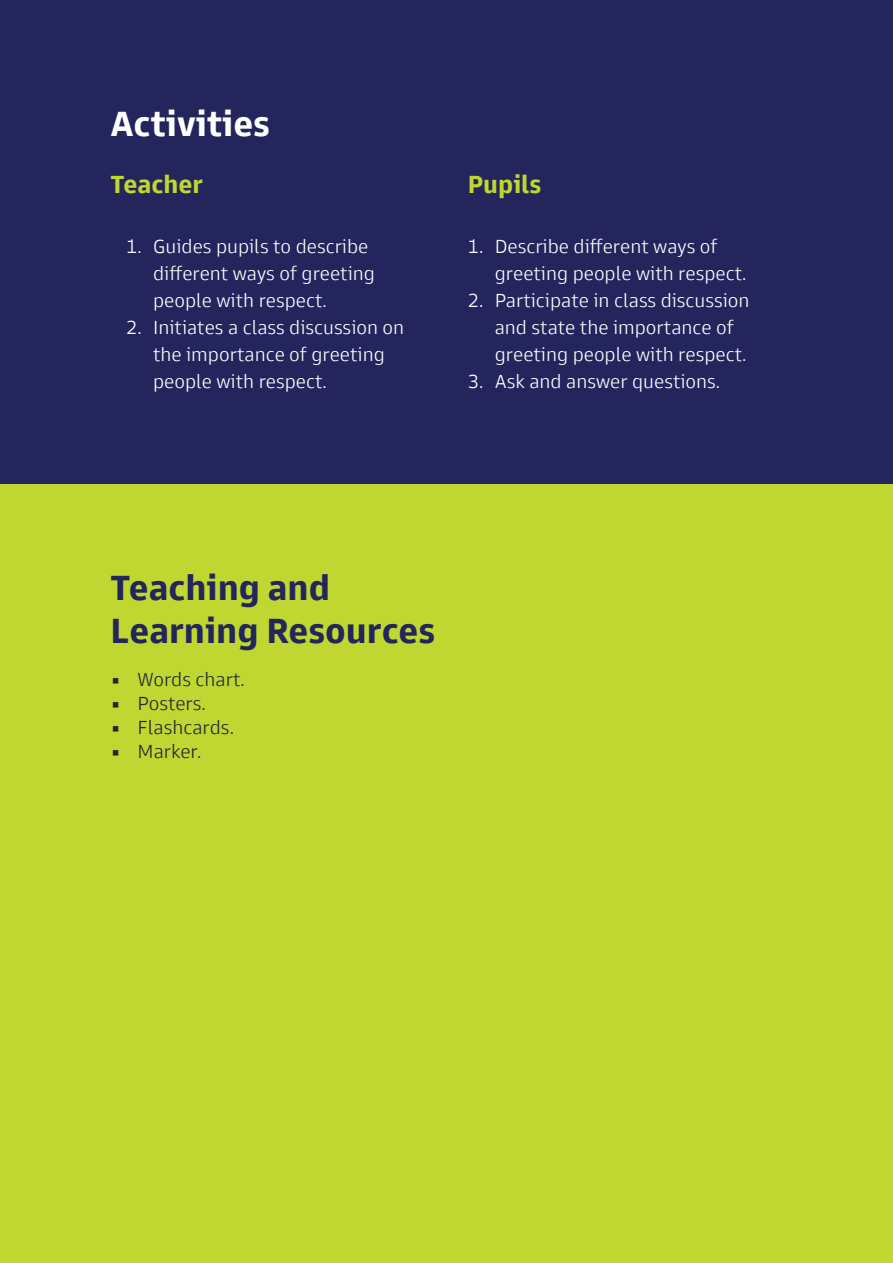
<style>
.page{position:relative;width:893px;height:1263px;background:#fff}
.page>*{position:absolute;margin:0;border:0;box-sizing:border-box;transform-origin:0 0}
.t1{font:700 36px/43.2px "Goldman Sans";color:#23255c}
.t2{font:700 36px "Goldman Sans";color:#fff}
.t3{font:700 25.5px "Goldman Sans";color:#bfd730}
.t4{font:300 19.5px/27px "Goldman Sans";color:#fff}
.t5{font:300 19.5px "Goldman Sans";color:#222832}
</style>
<div class="page">
<div style="left:1px;top:0;width:892px;height:485px;background:#23255c"></div>
<div style="left:0;top:485px;width:893px;height:778px;background:#bfd730"></div>
<h1 class="t2" style="left:111px;top:101px;width:161px">Activities</h1>
<h2 class="t3" style="left:111px;top:168px;width:94px">Teacher</h2>
<h2 class="t3" style="left:468px;top:168px;width:75px">Pupils</h2>
<p class="t4" style="left:153px;top:233px;width:223px;text-indent:-27px">1. Guides pupils to describe different ways of greeting people with respect.</p>
<p class="t4" style="left:153px;top:314px;width:253px;text-indent:-27px">2. Initiates a class discussion on the importance of greeting people with respect.</p>
<p class="t4" style="left:495px;top:233px;width:253px;text-indent:-27px">1. Describe different ways of greeting people with respect.</p>
<p class="t4" style="left:495px;top:287px;width:256px;text-indent:-27px">2. Participate in class discussion and state the importance of greeting people with respect.</p>
<p class="t4" style="left:468px;top:368px;width:254px">3. Ask and answer questions.</p>
<h1 class="t1" style="left:111px;top:565px;width:326px">Teaching and<br>Learning Resources</h1>
<p class="t5" style="left:111px;top:667px;width:136px">• Words chart.</p>
<p class="t5" style="left:111px;top:691px;width:97px">• Posters.</p>
<p class="t5" style="left:111px;top:715px;width:125px">• Flashcards.</p>
<p class="t5" style="left:111px;top:739px;width:92px">• Marker.</p>
</div>
